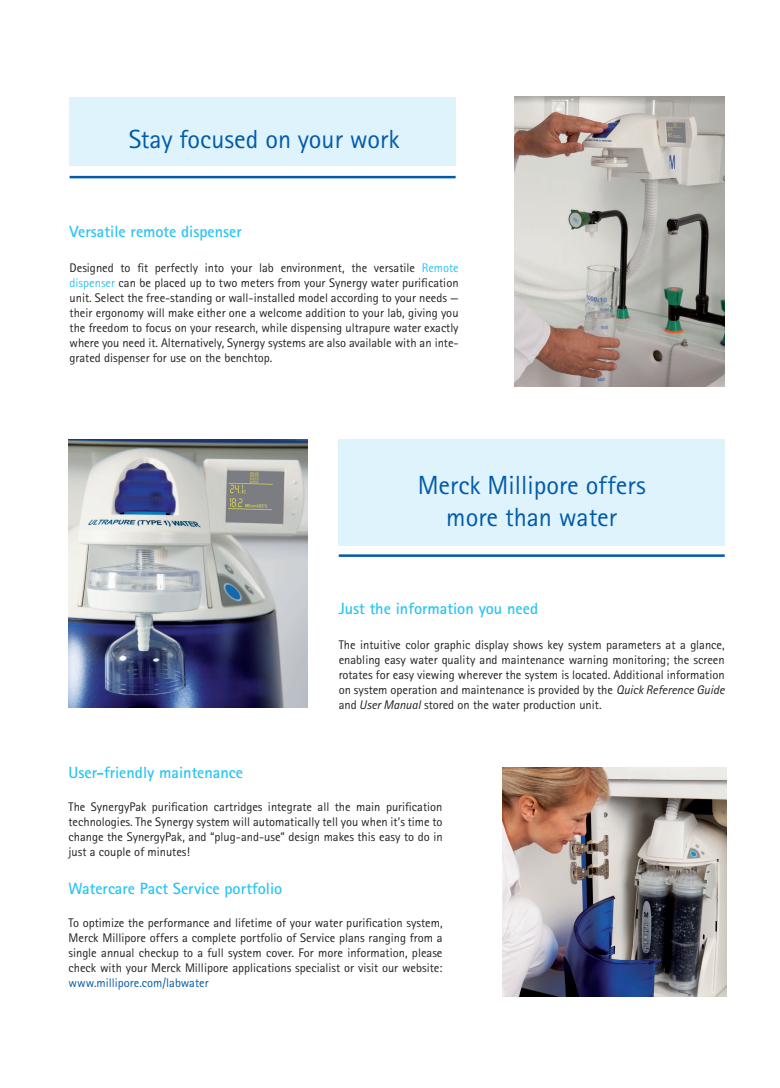
<style>
.page{position:relative;width:780px;height:1088px;background:#fff}
.page>*{position:absolute;margin:0;border:0;box-sizing:border-box;transform-origin:0 0}
.t1{font:26.25px/31.5px "Merck Sans Serif Pro";color:#015aaa;text-align:center}
.t2{font:700 16.25px "Merck Sans Serif Pro";color:#2bc4f3}
.t3{font:12.5px/15px "Merck Sans Serif Pro";color:#231f20;text-align:justify}
.t4{font:12.5px "Merck Sans Serif Pro";color:#015aaa}
.s1{color:#2bc4f3}
.s2{font-style:italic}
</style>
<div class="page">
<img style="left:515px;top:97px;width:209px;height:289px">
<img style="left:69px;top:439px;width:239px;height:268px">
<div style="left:339px;top:439px;width:385px;height:106px;background:#def3fc"></div>
<hr style="left:339px;top:554px;width:385px;height:3px;background:#015aaa">
<div style="left:70px;top:97px;width:385px;height:69px;background:#def3fc"></div>
<hr style="left:70px;top:176px;width:385px;height:2px;background:#015aaa">
<img style="left:502px;top:768px;width:224px;height:228px">
<h1 class="t1" style="left:129px;top:123px;width:272px">Stay focused on your work</h1>
<h2 class="t2" style="left:70px;top:221px;width:174px">Versatile remote dispenser</h2>
<p class="t3" style="left:70px;top:261px;width:390px">Designed to fit perfectly into your lab environment, the versatile <span class="s1">Remote dispenser</span> can be placed up to two meters from your Synergy water purification unit. Select the free-standing or wall-installed model according to your needs ― their ergonomy will make either one a welcome addition to your lab, giving you the freedom to focus on your research, while dispensing ultrapure water exactly where you need it. Alternatively, Synergy systems are also available with an inte&shy;grated dispenser for use on the benchtop.</p>
<h1 class="t1" style="left:417px;top:470px;width:229px">Merck Millipore offers more than water</h1>
<h2 class="t2" style="left:339px;top:598px;width:201px">Just the information you need</h2>
<p class="t3" style="left:339px;top:637px;width:387px">The intuitive color graphic display shows key system parameters at a glance, enabling easy water quality and maintenance warning monitoring; the screen rotates for easy viewing wherever the system is located. Additional information on system operation and maintenance is provided by the <span class="s2">Quick Reference Guide </span>and <span class="s2">User Manual</span> stored on the water production unit.</p>
<h2 class="t2" style="left:69px;top:762px;width:176px">User-friendly maintenance</h2>
<p class="t3" style="left:69px;top:799px;width:375px">The SynergyPak purification cartridges integrate all the main purification technologies. The Synergy system will automatically tell you when it’s time to change the SynergyPak, and “plug-and-use” design makes this easy to do in just a couple of minutes!</p>
<h2 class="t2" style="left:69px;top:878px;width:215px">Watercare Pact Service portfolio</h2>
<p class="t3" style="left:69px;top:915px;width:375px">To optimize the performance and lifetime of your water purification system, Merck Millipore offers a complete portfolio of Service plans ranging from a single annual checkup to a full system cover. For more information, please check with your Merck Millipore applications specialist or visit our website:</p>
<p class="t4" style="left:69px;top:975px;width:141px">www.millipore.com/labwater</p>
</div>
